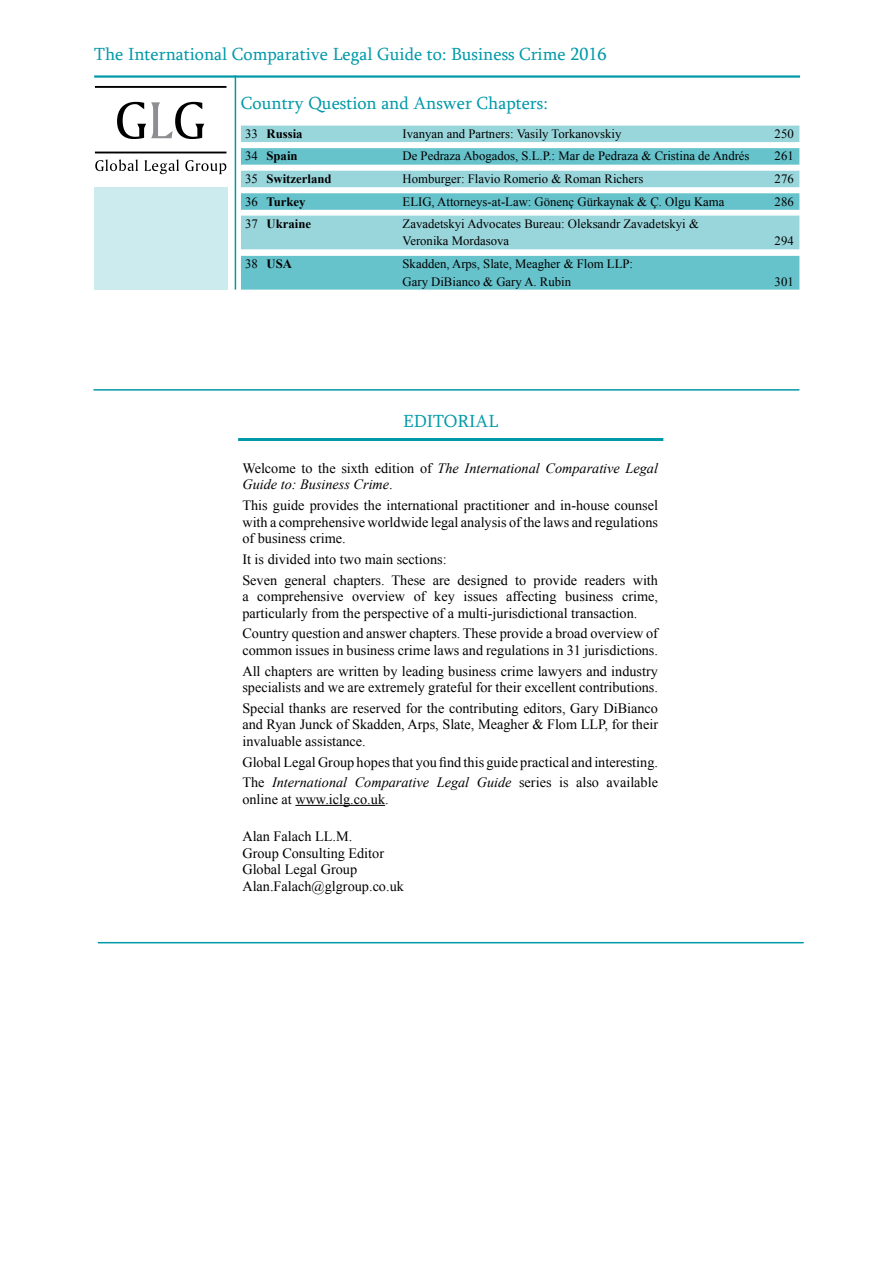
<style>
.page{position:relative;width:893px;height:1263px;background:#fff}
.page>*{position:absolute;margin:0;border:0;box-sizing:border-box;transform-origin:0 0}
.t1{font:18px "Sylfaen";color:#0099a8}
.t2{font:14.25px/16.5px "Times New Roman";color:#000}
.t3{font:italic 14.25px/16.5px "Times New Roman";color:#000}
.t4{font:12.75px/17.2px "Times New Roman";color:#000}
.t5{font:700 12.75px "Times New Roman";color:#000}
.s1{font-weight:400}
.s2{font-style:normal}
.s3{font-style:italic}
</style>
<div class="page">
<hr style="left:238px;top:438px;width:425px;height:3px;background:#0099a8">
<hr style="left:295px;top:805px;width:90px;height:1px;background:#000">
<hr style="left:94px;top:389px;width:705px;height:2px;background:#0099a8">
<hr style="left:98px;top:942px;width:706px;height:1px;background:#0099a8">
<div style="left:241px;top:126px;width:558px;height:16px;background:#99d6dc"></div>
<div style="left:241px;top:148px;width:558px;height:17px;background:#66c2cb"></div>
<div style="left:241px;top:171px;width:558px;height:16px;background:#99d6dc"></div>
<div style="left:241px;top:193px;width:558px;height:17px;background:#66c2cb"></div>
<div style="left:241px;top:216px;width:558px;height:33px;background:#99d6dc"></div>
<div style="left:241px;top:256px;width:558px;height:34px;background:#66c2cb"></div>
<hr style="left:94px;top:75px;width:706px;height:3px;background:#0099a8">
<svg style="left:117px;top:102px;width:87px;height:37px"></svg>
<svg style="left:95px;top:159px;width:43px;height:12px"></svg>
<svg style="left:145px;top:159px;width:34px;height:15px"></svg>
<svg style="left:185px;top:160px;width:41px;height:14px"></svg>
<hr style="left:95px;top:86px;width:131px;height:2px;background:#000">
<hr style="left:95px;top:152px;width:131px;height:1px;background:#000">
<hr style="left:235px;top:75px;width:1px;height:215px;background:#0099a8">
<div style="left:94px;top:187px;width:134px;height:103px;background:#ccebee"></div>
<p class="t1" style="left:94px;top:42px;width:514px">The International Comparative Legal Guide to: Business Crime 2016</p>
<p class="t1" style="left:241px;top:91px;width:308px">Country Question and Answer Chapters:</p>
<p class="t5" style="left:245px;top:125px;width:59px"><span class="s1">33</span> Russia</p>
<p class="t4" style="left:403px;top:125px;width:220px">Ivanyan and Partners: Vasily Torkanovskiy</p>
<p class="t4" style="left:775px;top:125px;width:21px">250</p>
<p class="t5" style="left:245px;top:147px;width:54px"><span class="s1">34</span> Spain</p>
<p class="t4" style="left:403px;top:147px;width:349px">De Pedraza Abogados, S.L.P.: Mar de Pedraza &amp; Cristina de Andrés</p>
<p class="t4" style="left:775px;top:147px;width:21px">261</p>
<p class="t5" style="left:245px;top:170px;width:88px"><span class="s1">35</span> Switzerland</p>
<p class="t4" style="left:403px;top:170px;width:242px">Homburger: Flavio Romerio &amp; Roman Richers</p>
<p class="t4" style="left:775px;top:170px;width:21px">276</p>
<p class="t5" style="left:245px;top:192px;width:62px"><span class="s1">36</span> Turkey</p>
<p class="t4" style="left:403px;top:192px;width:323px">ELIG, Attorneys-at-Law: Gönenç Gürkaynak &amp; Ç. Olgu Kama</p>
<p class="t4" style="left:775px;top:192px;width:21px">286</p>
<p class="t5" style="left:245px;top:215px;width:67px"><span class="s1">37</span> Ukraine</p>
<p class="t4" style="left:403px;top:215px;width:298px">Zavadetskyi Advocates Bureau: Oleksandr Zavadetskyi &amp;<br>Veronika Mordasova</p>
<p class="t4" style="left:775px;top:232px;width:21px">294</p>
<p class="t5" style="left:245px;top:255px;width:48px"><span class="s1">38</span> USA</p>
<p class="t4" style="left:403px;top:255px;width:232px">Skadden, Arps, Slate, Meagher &amp; Flom LLP:<br>Gary DiBianco &amp; Gary A. Rubin</p>
<p class="t1" style="left:403px;top:409px;width:97px">EDITORIAL</p>
<p class="t3" style="left:242px;top:459px;width:417px"><span class="s2">Welcome to the sixth edition of</span> The International Comparative Legal<br>Guide to: Business Crime<span class="s2">.</span></p>
<p class="t2" style="left:242px;top:497px;width:417px;text-align:justify">This guide provides the international practitioner and in-house counsel with a comprehensive worldwide legal analysis of the laws and regulations of business crime.</p>
<p class="t2" style="left:242px;top:548px;width:417px;line-height:20.7px">It is divided into two main sections:<br>Seven general chapters. These are designed to provide readers with</p>
<p class="t2" style="left:242px;top:588px;width:417px">a comprehensive overview of key issues affecting business crime, particularly from the perspective of a multi-jurisdictional transaction.</p>
<p class="t2" style="left:242px;top:625px;width:417px">Country question and answer chapters. These provide a broad overview of common issues in business crime laws and regulations in 31 jurisdictions.</p>
<p class="t2" style="left:242px;top:662px;width:417px">All chapters are written by leading business crime lawyers and industry specialists and we are extremely grateful for their excellent contributions.</p>
<p class="t2" style="left:242px;top:699px;width:417px;text-align:justify">Special thanks are reserved for the contributing editors, Gary DiBianco and Ryan Junck of Skadden, Arps, Slate, Meagher &amp; Flom LLP, for their invaluable assistance.</p>
<p class="t2" style="left:242px;top:751px;width:417px;line-height:20.7px">Global Legal Group hopes that you find this guide practical and interesting.<br>The <span class="s3">International Comparative Legal Guide</span> series is also available</p>
<p class="t2" style="left:242px;top:790px;width:148px">online at www.iclg.co.uk.</p>
<p class="t2" style="left:242px;top:828px;width:163px">Alan Falach LL.M.<br>Group Consulting Editor<br>Global Legal Group<br>Alan.Falach@glgroup.co.uk</p>
<p class="t4" style="left:775px;top:272px;width:21px">301</p>
</div>
